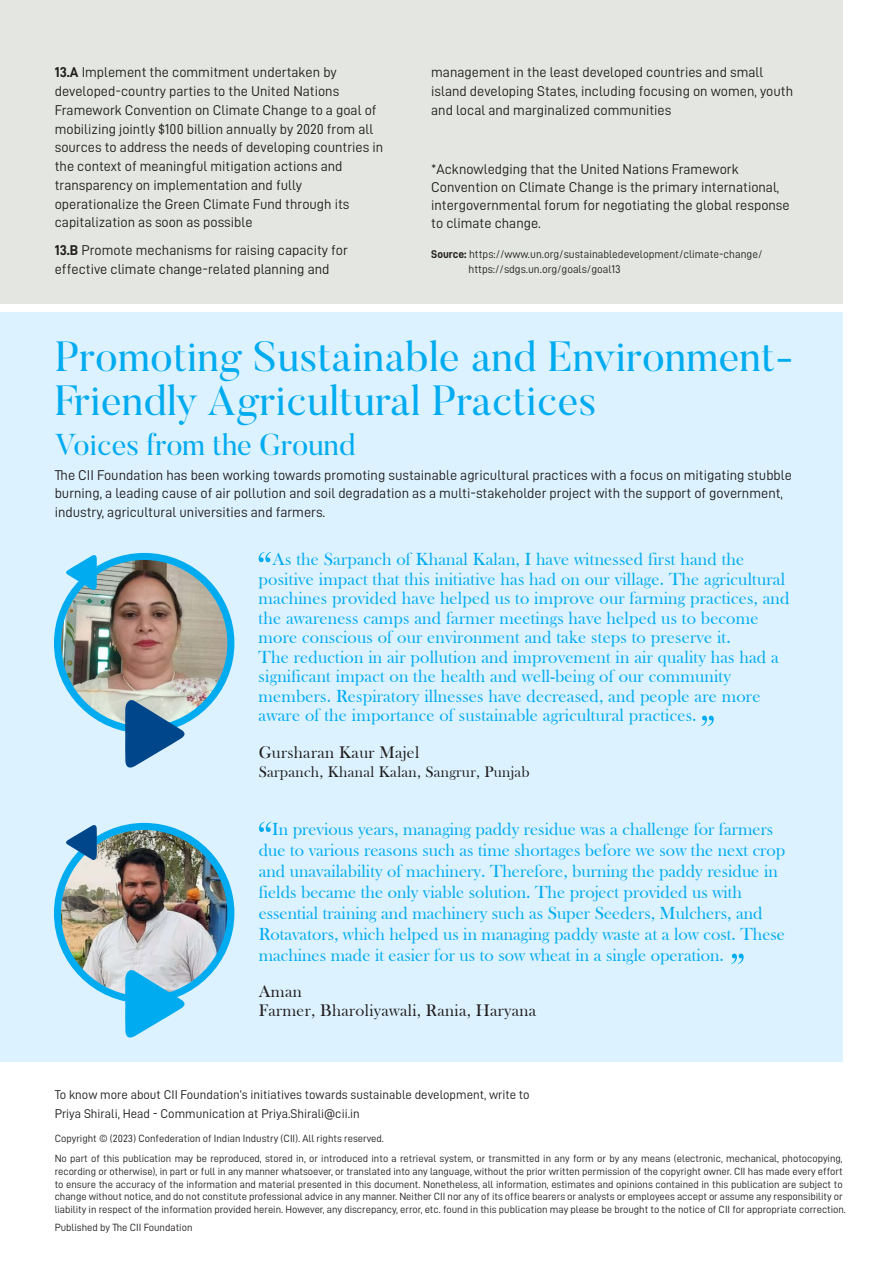
<style>
.page{position:relative;width:893px;height:1263px;background:#fff}
.page>*{position:absolute;margin:0;border:0;box-sizing:border-box;transform-origin:0 0}
.t1{font:42px/44.4px "Butler";letter-spacing:.01em;color:#00abf0}
.t2{font:30px "Butler";color:#00abf0}
.t3{font:18px/19.5px "Bask Old Face";letter-spacing:.01em;color:#00abf0}
.t4{font:17.25px/18.9px "Bask Old Face";letter-spacing:.02em;color:#231f20}
.t5{font:15.75px "Bask Old Face";letter-spacing:.02em;color:#231f20}
.t6{font:14.25px/18.8px "D DIN";color:#231f20}
.t7{font:12.75px/19.5px "D DIN";color:#231f20}
.t8{font:11.25px/15px "D DIN";color:#231f20}
.t9{font:10.5px/12.6px "D DIN";color:#231f20}
.s1{font-family:"D DIN Bold"}
</style>
<div class="page">
<div style="left:0;top:0;width:843px;height:304px;background:#e4e7e1"></div>
<div style="left:0;top:313px;width:843px;height:749px;background:#dcf2ff"></div>
<div style="left:54px;top:553px;width:180px;height:180px;background:#00abf0;border-radius:50%"></div>
<img style="left:61px;top:560px;width:166px;height:166px;border-radius:83px">
<svg style="left:125px;top:699px;width:61px;height:69px"></svg>
<svg style="left:66px;top:555px;width:31px;height:36px"></svg>
<svg style="left:259px;top:552px;width:12px;height:10px"></svg>
<svg style="left:701px;top:716px;width:13px;height:10px"></svg>
<svg style="left:731px;top:953px;width:13px;height:11px"></svg>
<div style="left:54px;top:823px;width:180px;height:180px;background:#00abf0;border-radius:50%"></div>
<img style="left:61px;top:830px;width:166px;height:166px;border-radius:83px">
<svg style="left:125px;top:969px;width:61px;height:69px"></svg>
<svg style="left:66px;top:825px;width:31px;height:36px"></svg>
<svg style="left:259px;top:822px;width:13px;height:10px"></svg>
<p class="t6" style="left:55px;top:63px;width:330px"><span class="s1">13.A</span> Implement the commitment undertaken by developed-country parties to the United Nations Framework Convention on Climate Change to a goal of mobilizing jointly $100 billion annually by 2020 from all sources to address the needs of developing countries in the context of meaningful mitigation actions and transparency on implementation and fully operationalize the Green Climate Fund through its capitalization as soon as possible</p>
<p class="t6" style="left:55px;top:241px;width:295px"><span class="s1">13.B</span> Promote mechanisms for raising capacity for effective climate change-related planning and</p>
<p class="t6" style="left:431px;top:63px;width:363px">management in the least developed countries and small island developing States, including focusing on women, youth and local and marginalized communities</p>
<p class="t6" style="left:431px;top:160px;width:360px;line-height:18px">*Acknowledging that the United Nations Framework Convention on Climate Change is the primary international, intergovernmental forum for negotiating the global response to climate change.</p>
<p class="t8" style="left:468px;top:247px;width:295px;text-indent:-37px"><span class="s1">Source:</span> https://www.un.org/sustainabledevelopment/climate-change/ https://sdgs.un.org/goals/goal13</p>
<h1 class="t1" style="left:55px;top:333px;width:741px">Promoting Sustainable and Environment-<br>Friendly Agricultural Practices</h1>
<h2 class="t2" style="left:55px;top:426px;width:302px">Voices from the Ground</h2>
<p class="t6" style="left:55px;top:465px;width:739px">The CII Foundation has been working towards promoting sustainable agricultural practices with a focus on mitigating stubble burning, a leading cause of air pollution and soil degradation as a multi-stakeholder project with the support of government, industry, agricultural universities and farmers.</p>
<p class="t3" style="left:259px;top:550px;width:532px;text-indent:14px">As the Sarpanch of Khanal Kalan, I have witnessed first hand the positive impact that this initiative has had on our village. The agricultural machines provided have helped us to improve our farming practices, and the awareness camps and farmer meetings have helped us to become more conscious of our environment and take steps to preserve it.<br>The reduction in air pollution and improvement in air quality has had a significant impact on the health and well-being of our community members. Respiratory illnesses have decreased, and people are more aware of the importance of sustainable agricultural practices.</p>
<p class="t4" style="left:259px;top:743px;width:162px">Gursharan Kaur Majel</p>
<p class="t5" style="left:259px;top:763px;width:272px">Sarpanch, Khanal Kalan, Sangrur, Punjab</p>
<p class="t3" style="left:259px;top:819px;width:528px;line-height:21px;text-indent:14px">In previous years, managing paddy residue was a challenge for farmers due to various reasons such as time shortages before we sow the next crop and unavailability of machinery. Therefore, burning the paddy residue in fields became the only viable solution. The project provided us with essential training and machinery such as Super Seeders, Mulchers, and Rotavators, which helped us in managing paddy waste at a low cost. These machines made it easier for us to sow wheat in a single operation.</p>
<p class="t4" style="left:259px;top:982px;width:279px">Aman<br>Farmer, Bharoliyawali, Rania, Haryana</p>
<p class="t7" style="left:55px;top:1084px;width:477px">To know more about CII Foundation’s initiatives towards sustainable development, write to<br>Priya Shirali, Head - Communication at Priya.Shirali@cii.in</p>
<p class="t9" style="left:55px;top:1128px;width:789px;line-height:20.1px">Copyright © (2023) Confederation of Indian Industry (CII). All rights reserved.<br>No part of this publication may be reproduced, stored in, or introduced into a retrieval system, or transmitted in any form or by any means (electronic, mechanical, photocopying,</p>
<p class="t9" style="left:55px;top:1165px;width:793px">recording or otherwise), in part or full in any manner whatsoever, or translated into any language, without the prior written permission of the copyright owner. CII has made every effort to ensure the accuracy of the information and material presented in this document. Nonetheless, all information, estimates and opinions contained in this publication are subject to change without notice, and do not constitute professional advice in any manner. Neither CII nor any of its office bearers or analysts or employees accept or assume any responsibility or liability in respect of the information provided herein. However, any discrepancy, error, etc. found in this publication may please be brought to the notice of CII for appropriate correction.</p>
<p class="t9" style="left:55px;top:1221px;width:139px">Published by The CII Foundation</p>
</div>
